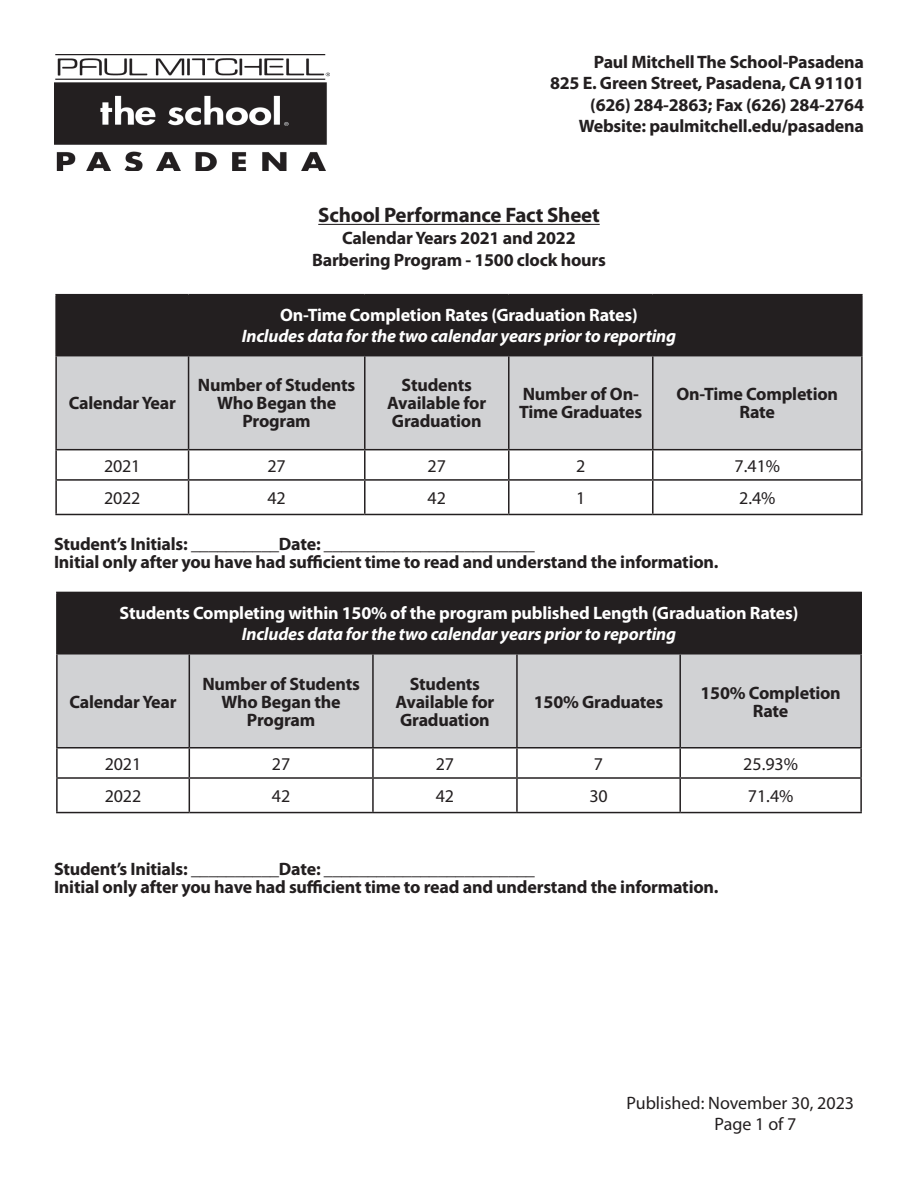
<style>
.page{position:relative;width:918px;height:1188px;background:#fff}
.page>*{position:absolute;margin:0;border:0;box-sizing:border-box;transform-origin:0 0}
.t1{font:700 21px "Myriad Pro";letter-spacing:-.01em;color:#231f20}
.Body_copy_-_contract{font:700 18px/18px "Myriad Pro";letter-spacing:-.01em;color:#231f20;text-align:center}
.Body_copy_-_contract-2{font:700 18px "Myriad Pro";letter-spacing:-.01em;color:#fff}
.Body_copy_-_contract-3{font:italic 700 18px "Myriad Pro";letter-spacing:-.01em;color:#fff}
.t2{font:18px/21.6px "Myriad Pro";color:#231f20}
</style>
<div class="page">
<hr style="left:318px;top:224px;width:282px;height:1px;background:#231f20">
<div style="left:56px;top:295px;width:806px;height:61px;background:#231f20"></div>
<div style="left:57px;top:356px;width:804px;height:93px;background:#d1d2d4"></div>
<hr style="left:55px;top:294px;width:134px;height:1px;background:#231f20">
<hr style="left:55px;top:295px;width:2px;height:60px;background:#231f20">
<hr style="left:189px;top:294px;width:176px;height:1px;background:#231f20">
<hr style="left:365px;top:294px;width:144px;height:1px;background:#231f20">
<hr style="left:509px;top:294px;width:144px;height:1px;background:#231f20">
<hr style="left:653px;top:294px;width:210px;height:1px;background:#231f20">
<hr style="left:861px;top:295px;width:2px;height:60px;background:#231f20">
<hr style="left:55px;top:355px;width:134px;height:1px;background:#231f20">
<hr style="left:55px;top:356px;width:2px;height:93px;background:#231f20">
<hr style="left:188px;top:356px;width:1px;height:93px;background:#231f20">
<hr style="left:364px;top:356px;width:2px;height:93px;background:#231f20">
<hr style="left:508px;top:356px;width:2px;height:93px;background:#231f20">
<hr style="left:653px;top:355px;width:210px;height:1px;background:#231f20">
<hr style="left:652px;top:356px;width:2px;height:93px;background:#231f20">
<hr style="left:861px;top:356px;width:2px;height:93px;background:#231f20">
<hr style="left:55px;top:449px;width:134px;height:1px;background:#231f20">
<hr style="left:55px;top:450px;width:2px;height:29px;background:#231f20">
<hr style="left:189px;top:449px;width:176px;height:1px;background:#231f20">
<svg style="left:188px;top:450px;width:1px;height:29px"></svg>
<hr style="left:365px;top:449px;width:144px;height:1px;background:#231f20">
<hr style="left:364px;top:450px;width:2px;height:29px;background:#231f20">
<hr style="left:509px;top:449px;width:144px;height:1px;background:#231f20">
<hr style="left:508px;top:450px;width:2px;height:29px;background:#231f20">
<hr style="left:653px;top:449px;width:210px;height:1px;background:#231f20">
<hr style="left:652px;top:450px;width:2px;height:29px;background:#231f20">
<hr style="left:861px;top:450px;width:2px;height:29px;background:#231f20">
<hr style="left:55px;top:479px;width:134px;height:2px;background:#231f20">
<hr style="left:55px;top:481px;width:2px;height:33px;background:#231f20">
<hr style="left:189px;top:479px;width:176px;height:2px;background:#231f20">
<hr style="left:188px;top:481px;width:1px;height:33px;background:#231f20">
<hr style="left:365px;top:479px;width:144px;height:2px;background:#231f20">
<hr style="left:364px;top:481px;width:2px;height:33px;background:#231f20">
<hr style="left:509px;top:479px;width:144px;height:2px;background:#231f20">
<hr style="left:508px;top:481px;width:2px;height:33px;background:#231f20">
<hr style="left:653px;top:479px;width:210px;height:2px;background:#231f20">
<hr style="left:652px;top:481px;width:2px;height:33px;background:#231f20">
<hr style="left:861px;top:481px;width:2px;height:33px;background:#231f20">
<hr style="left:55px;top:514px;width:134px;height:1px;background:#231f20">
<hr style="left:189px;top:514px;width:176px;height:1px;background:#231f20">
<hr style="left:365px;top:514px;width:144px;height:1px;background:#231f20">
<hr style="left:509px;top:514px;width:144px;height:1px;background:#231f20">
<hr style="left:653px;top:514px;width:210px;height:1px;background:#231f20">
<div style="left:57px;top:592px;width:804px;height:62px;background:#231f20"></div>
<div style="left:58px;top:655px;width:802px;height:92px;background:#d1d2d4"></div>
<hr style="left:56px;top:592px;width:133px;height:1px;background:#231f20">
<hr style="left:56px;top:593px;width:2px;height:60px;background:#231f20">
<hr style="left:680px;top:592px;width:182px;height:1px;background:#231f20">
<hr style="left:860px;top:593px;width:2px;height:60px;background:#231f20">
<hr style="left:56px;top:653px;width:133px;height:2px;background:#231f20">
<hr style="left:56px;top:655px;width:2px;height:92px;background:#231f20">
<hr style="left:189px;top:653px;width:184px;height:2px;background:#231f20">
<hr style="left:189px;top:655px;width:1px;height:92px;background:#231f20">
<hr style="left:373px;top:653px;width:144px;height:2px;background:#231f20">
<hr style="left:372px;top:655px;width:2px;height:92px;background:#231f20">
<hr style="left:517px;top:653px;width:163px;height:2px;background:#231f20">
<hr style="left:516px;top:655px;width:2px;height:92px;background:#231f20">
<hr style="left:680px;top:653px;width:182px;height:2px;background:#231f20">
<hr style="left:679px;top:655px;width:2px;height:92px;background:#231f20">
<hr style="left:860px;top:655px;width:2px;height:92px;background:#231f20">
<hr style="left:56px;top:747px;width:133px;height:2px;background:#231f20">
<hr style="left:56px;top:749px;width:2px;height:28px;background:#231f20">
<hr style="left:189px;top:747px;width:184px;height:2px;background:#231f20">
<svg style="left:189px;top:749px;width:1px;height:28px"></svg>
<hr style="left:373px;top:747px;width:144px;height:2px;background:#231f20">
<hr style="left:372px;top:749px;width:2px;height:28px;background:#231f20">
<hr style="left:517px;top:747px;width:163px;height:2px;background:#231f20">
<hr style="left:516px;top:749px;width:2px;height:28px;background:#231f20">
<hr style="left:680px;top:747px;width:182px;height:2px;background:#231f20">
<hr style="left:679px;top:749px;width:2px;height:28px;background:#231f20">
<hr style="left:860px;top:749px;width:2px;height:28px;background:#231f20">
<hr style="left:56px;top:777px;width:133px;height:2px;background:#231f20">
<hr style="left:56px;top:779px;width:2px;height:33px;background:#231f20">
<hr style="left:189px;top:777px;width:184px;height:2px;background:#231f20">
<hr style="left:189px;top:779px;width:1px;height:33px;background:#231f20">
<hr style="left:373px;top:777px;width:144px;height:2px;background:#231f20">
<hr style="left:372px;top:779px;width:2px;height:33px;background:#231f20">
<hr style="left:517px;top:777px;width:163px;height:2px;background:#231f20">
<hr style="left:516px;top:779px;width:2px;height:33px;background:#231f20">
<hr style="left:680px;top:777px;width:182px;height:2px;background:#231f20">
<hr style="left:679px;top:779px;width:2px;height:33px;background:#231f20">
<hr style="left:860px;top:779px;width:2px;height:33px;background:#231f20">
<hr style="left:56px;top:812px;width:133px;height:1px;background:#231f20">
<hr style="left:189px;top:812px;width:184px;height:1px;background:#231f20">
<hr style="left:373px;top:812px;width:144px;height:1px;background:#231f20">
<hr style="left:517px;top:812px;width:163px;height:1px;background:#231f20">
<hr style="left:680px;top:812px;width:182px;height:1px;background:#231f20">
<img style="left:54px;top:54px;width:275px;height:117px">
<p class="Body_copy_-_contract" style="left:594px;top:52px;width:272px">Paul Mitchell The School-Pasadena</p>
<p class="Body_copy_-_contract" style="left:550px;top:73px;width:315px">825 E. Green Street, Pasadena, CA 91101</p>
<p class="Body_copy_-_contract" style="left:590px;top:95px;width:275px">(626) 284-2863; Fax (626) 284-2764</p>
<p class="Body_copy_-_contract" style="left:579px;top:117px;width:287px">Website: paulmitchell.edu/pasadena</p>
<p class="Body_copy_-_contract" style="left:69px;top:394px;width:109px">Calendar Year</p>
<p class="t1" style="left:318px;top:202px;width:283px">School Performance Fact Sheet</p>
<p class="Body_copy_-_contract" style="left:342px;top:228px;width:235px">Calendar Years 2021 and 2022</p>
<p class="Body_copy_-_contract" style="left:312px;top:250px;width:295px">Barbering Program - 1500 clock hours</p>
<p class="Body_copy_-_contract-2" style="left:280px;top:304px;width:359px">On-Time Completion Rates (Graduation Rates)</p>
<p class="Body_copy_-_contract-3" style="left:242px;top:325px;width:436px">Includes data for the two calendar years prior to reporting</p>
<p class="Body_copy_-_contract" style="left:198px;top:376px;width:159px">Number of Students<br>Who Began the<br>Program</p>
<p class="Body_copy_-_contract" style="left:387px;top:376px;width:100px">Students<br>Available for<br>Graduation</p>
<p class="Body_copy_-_contract" style="left:519px;top:385px;width:125px;text-align:left">Number of On-<br>Time Graduates</p>
<p class="Body_copy_-_contract" style="left:677px;top:385px;width:163px">On-Time Completion<br>Rate</p>
<p class="t2" style="left:104px;top:454px;width:38px">2021</p>
<p class="t2" style="left:267px;top:454px;width:20px">27</p>
<p class="t2" style="left:428px;top:454px;width:20px">27</p>
<p class="t2" style="left:576px;top:454px;width:11px">2</p>
<p class="t2" style="left:734px;top:454px;width:47px">7.41%</p>
<p class="t2" style="left:104px;top:487px;width:38px">2022</p>
<p class="t2" style="left:267px;top:487px;width:20px">42</p>
<p class="t2" style="left:428px;top:487px;width:20px">42</p>
<p class="t2" style="left:576px;top:487px;width:11px">1</p>
<p class="t2" style="left:739px;top:487px;width:38px">2.4%</p>
<p class="Body_copy_-_contract" style="left:54px;top:534px;width:482px">Student’s Initials: __________Date: ________________________</p>
<p class="Body_copy_-_contract" style="left:54px;top:552px;width:666px">Initial only after you have had sufficient time to read and understand the information.</p>
<p class="Body_copy_-_contract-2" style="left:120px;top:602px;width:680px">Students Completing within 150% of the program published Length (Graduation Rates)</p>
<p class="Body_copy_-_contract-3" style="left:242px;top:623px;width:436px">Includes data for the two calendar years prior to reporting</p>
<p class="Body_copy_-_contract" style="left:70px;top:692px;width:109px">Calendar Year</p>
<p class="Body_copy_-_contract" style="left:202px;top:674px;width:159px">Number of Students<br>Who Began the<br>Program</p>
<p class="Body_copy_-_contract" style="left:395px;top:674px;width:101px">Students<br>Available for<br>Graduation</p>
<p class="Body_copy_-_contract" style="left:534px;top:692px;width:131px">150% Graduates</p>
<p class="Body_copy_-_contract" style="left:700px;top:683px;width:142px">150% Completion<br>Rate</p>
<p class="t2" style="left:105px;top:753px;width:38px">2021</p>
<p class="t2" style="left:272px;top:753px;width:20px">27</p>
<p class="t2" style="left:436px;top:753px;width:20px">27</p>
<p class="t2" style="left:594px;top:753px;width:11px">7</p>
<p class="t2" style="left:743px;top:753px;width:56px">25.93%</p>
<p class="t2" style="left:105px;top:785px;width:38px">2022</p>
<p class="t2" style="left:272px;top:785px;width:20px">42</p>
<p class="t2" style="left:436px;top:785px;width:20px">42</p>
<p class="t2" style="left:589px;top:785px;width:20px">30</p>
<p class="t2" style="left:748px;top:785px;width:47px">71.4%</p>
<p class="Body_copy_-_contract" style="left:54px;top:859px;width:482px">Student’s Initials: __________Date: ________________________</p>
<p class="Body_copy_-_contract" style="left:54px;top:877px;width:666px">Initial only after you have had sufficient time to read and understand the information.</p>
<p class="t2" style="left:715px;top:1092px;width:141px;text-indent:-88px">Published: November 30, 2023<br>Page 1 of 7</p>
</div>
